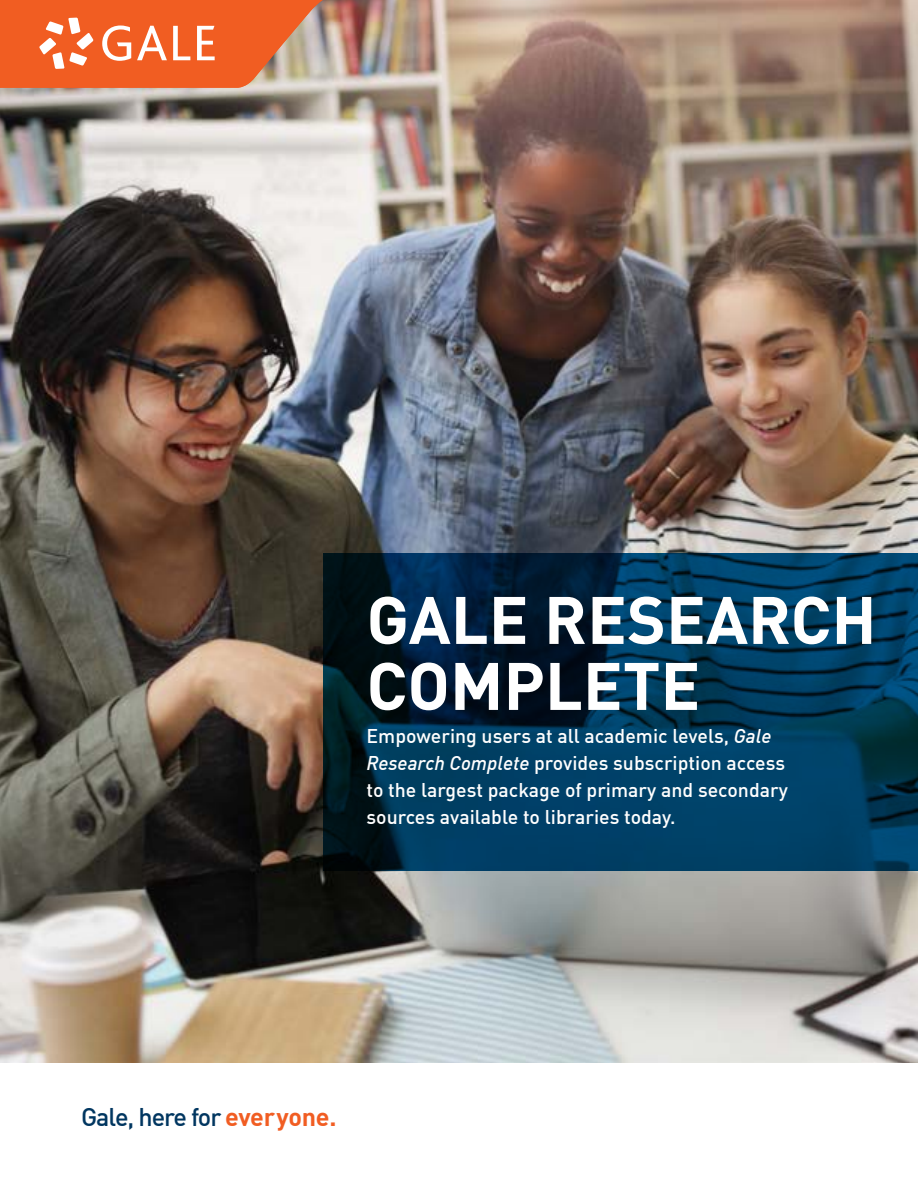
<style>
.page{position:relative;width:918px;height:1188px;background:#fff}
.page>*{position:absolute;margin:0;border:0;box-sizing:border-box;transform-origin:0 0}
.t1{font:700 66px/66px "DIN Offc";color:#fff}
.t2{font:500 25.05px "DIN Offc";letter-spacing:-.04em;color:#003660}
.t3{font:500 19.5px/27px "DIN Offc";color:#fff}
.s1{font-style:italic}
.s2{font-weight:700;color:#f15d22}
</style>
<div class="page">
<img style="left:0;top:0;width:918px;height:1062px">
<svg style="left:323px;top:553px;width:595px;height:317px;background:#003250"></svg>
<svg style="left:0;top:0;width:323px;height:88px;background:#ec7443"></svg>
<h1 class="t1" style="left:367px;top:587px;width:512px">GALE RESEARCH<br>COMPLETE</h1>
<p class="t3" style="left:367px;top:723px;width:423px">Empowering users at all academic levels, <span class="s1">Gale Research Complete</span> provides subscription access to the largest package of primary and secondary sources available to libraries today.</p>
<p class="t2" style="left:81px;top:1101px;width:257px">Gale, here for <span class="s2">everyone.</span></p>
</div>
